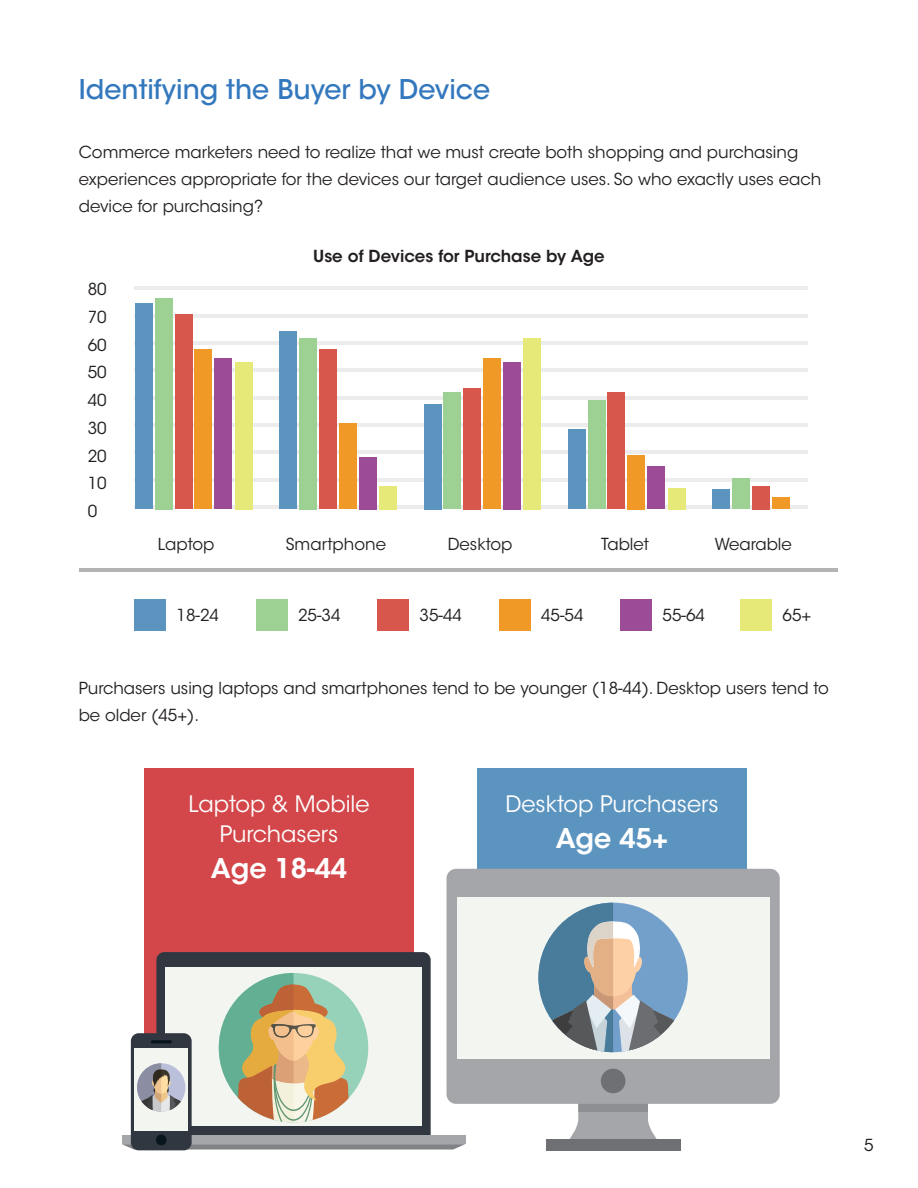
<style>
.page{position:relative;width:918px;height:1188px;background:#fff}
.page>*{position:absolute;margin:0;border:0;box-sizing:border-box;transform-origin:0 0}
.t1{font:500 27px "ITC Avant Garde Std";color:#3378bd}
.t2{font:600 27px "ITC Avant Garde Std";color:#fff}
.t3{font:22.5px "ITC Avant Garde Std";color:#fff}
.t4{font:16.5px/27px "ITC Avant Garde Std";color:#231f20}
.t5{font:600 16.5px "ITC Avant Garde Std";color:#231f20}
</style>
<div class="page">
<svg style="left:134px;top:369px;width:673px;height:3px"></svg>
<hr style="left:134px;top:287px;width:673px;height:3px;background:#ececec">
<svg style="left:134px;top:396px;width:673px;height:3px"></svg>
<hr style="left:134px;top:314px;width:673px;height:3px;background:#ececec">
<svg style="left:134px;top:424px;width:673px;height:3px"></svg>
<hr style="left:134px;top:341px;width:673px;height:4px;background:#ececec">
<svg style="left:134px;top:451px;width:673px;height:3px"></svg>
<svg style="left:134px;top:478px;width:673px;height:3px"></svg>
<svg style="left:134px;top:506px;width:673px;height:3px"></svg>
<div style="left:144px;top:769px;width:270px;height:307px;background:#d3474a"></div>
<div style="left:477px;top:769px;width:270px;height:307px;background:#5c94c0"></div>
<div style="left:156px;top:952px;width:275px;height:190px;background:#313741;border-radius:8px"></div>
<div style="left:165px;top:967px;width:257px;height:159px;background:#f3f5f0"></div>
<div style="left:122px;top:1135px;width:343px;height:9px;background:#a5a6aa"></div>
<svg style="left:122px;top:1144px;width:343px;height:6px;background:#919396"></svg>
<svg style="left:570px;top:1104px;width:87px;height:35px"></svg>
<div style="left:447px;top:869px;width:333px;height:235px;background:#a5a6aa;border-radius:10px"></div>
<div style="left:457px;top:897px;width:312px;height:162px;background:#f3f5f0"></div>
<div style="left:601px;top:1069px;width:24px;height:24px;background:#6f7073;border-radius:50%"></div>
<div style="left:546px;top:1139px;width:135px;height:11px;background:#6f7073"></div>
<div style="left:219px;top:973px;width:149px;height:149px;background:#96d2ba;border-radius:50%"></div>
<svg style="left:219px;top:973px;width:134px;height:149px"></svg>
<div style="left:538px;top:903px;width:150px;height:149px;background:#72a0cb;border-radius:50%"></div>
<svg style="left:538px;top:903px;width:136px;height:149px"></svg>
<div style="left:131px;top:1033px;width:61px;height:117px;background:#313741;border-radius:8px"></div>
<div style="left:135px;top:1048px;width:53px;height:83px;background:#f3f5f0"></div>
<div style="left:156px;top:1135px;width:11px;height:10px;background:#08151d;border-radius:50%"></div>
<hr style="left:151px;top:1040px;width:21px;height:3px;background:#08151d;border-radius:2px">
<div style="left:137px;top:1063px;width:48px;height:49px;background:#bac0da;border-radius:50%"></div>
<svg style="left:137px;top:1063px;width:44px;height:49px"></svg>
<hr style="left:79px;top:569px;width:759px;height:3px;background:#b3b3b3">
<div style="left:214px;top:358px;width:18px;height:151px;background:#9c4c97"></div>
<div style="left:235px;top:362px;width:18px;height:147px;background:#e6e877"></div>
<div style="left:359px;top:457px;width:17px;height:52px;background:#9c4c97"></div>
<div style="left:379px;top:486px;width:18px;height:23px;background:#e6e877"></div>
<div style="left:503px;top:362px;width:18px;height:147px;background:#9c4c97"></div>
<div style="left:523px;top:338px;width:18px;height:171px;background:#e6e877"></div>
<div style="left:647px;top:466px;width:18px;height:43px;background:#9c4c97"></div>
<div style="left:668px;top:488px;width:18px;height:21px;background:#e6e877"></div>
<div style="left:195px;top:350px;width:17px;height:159px;background:#f09926"></div>
<div style="left:339px;top:424px;width:18px;height:85px;background:#f09926"></div>
<div style="left:483px;top:358px;width:18px;height:151px;background:#f09926"></div>
<div style="left:627px;top:455px;width:18px;height:54px;background:#f09926"></div>
<div style="left:772px;top:498px;width:18px;height:11px;background:#f09926"></div>
<div style="left:175px;top:314px;width:18px;height:195px;background:#d8574c"></div>
<div style="left:319px;top:350px;width:18px;height:159px;background:#d8574c"></div>
<div style="left:463px;top:388px;width:18px;height:121px;background:#d8574c"></div>
<div style="left:608px;top:393px;width:17px;height:116px;background:#d8574c"></div>
<div style="left:752px;top:486px;width:18px;height:23px;background:#d8574c"></div>
<div style="left:155px;top:298px;width:18px;height:211px;background:#9dd193"></div>
<div style="left:299px;top:338px;width:18px;height:171px;background:#9dd193"></div>
<div style="left:443px;top:393px;width:18px;height:116px;background:#9dd193"></div>
<div style="left:588px;top:401px;width:18px;height:108px;background:#9dd193"></div>
<div style="left:732px;top:478px;width:18px;height:31px;background:#9dd193"></div>
<div style="left:135px;top:304px;width:18px;height:205px;background:#5c94c0"></div>
<div style="left:279px;top:332px;width:18px;height:177px;background:#5c94c0"></div>
<div style="left:424px;top:404px;width:17px;height:105px;background:#5c94c0"></div>
<div style="left:568px;top:429px;width:18px;height:80px;background:#5c94c0"></div>
<div style="left:712px;top:490px;width:18px;height:19px;background:#5c94c0"></div>
<div style="left:134px;top:599px;width:32px;height:32px;background:#5c94c0"></div>
<div style="left:256px;top:599px;width:31px;height:32px;background:#9dd193"></div>
<div style="left:377px;top:599px;width:32px;height:32px;background:#d8574c"></div>
<div style="left:499px;top:599px;width:31px;height:32px;background:#f09926"></div>
<div style="left:620px;top:599px;width:32px;height:32px;background:#9c4c97"></div>
<div style="left:740px;top:599px;width:32px;height:32px;background:#e6e877"></div>
<p class="t1" style="left:79px;top:72px;width:413px">Identifying the Buyer by Device</p>
<p class="t4" style="left:79px;top:139px;width:744px">Commerce marketers need to realize that we must create both shopping and purchasing experiences appropriate for the devices our target audience uses. So who exactly uses each device for purchasing?</p>
<p class="t5" style="left:313px;top:245px;width:293px">Use of Devices for Purchase by Age</p>
<p class="t4" style="left:88px;top:276px;width:21px">80</p>
<p class="t4" style="left:88px;top:304px;width:21px">70</p>
<p class="t4" style="left:88px;top:331px;width:21px">60</p>
<p class="t4" style="left:88px;top:359px;width:21px">50</p>
<p class="t4" style="left:88px;top:387px;width:21px">40</p>
<p class="t4" style="left:88px;top:415px;width:21px">30</p>
<p class="t4" style="left:88px;top:442px;width:21px">20</p>
<p class="t4" style="left:88px;top:470px;width:21px">10</p>
<p class="t4" style="left:88px;top:498px;width:11px">0</p>
<p class="t4" style="left:158px;top:530px;width:58px">Laptop</p>
<p class="t4" style="left:286px;top:530px;width:102px">Smartphone</p>
<p class="t4" style="left:448px;top:530px;width:66px">Desktop</p>
<p class="t4" style="left:601px;top:530px;width:49px">Tablet</p>
<p class="t4" style="left:715px;top:530px;width:78px">Wearable</p>
<p class="t4" style="left:177px;top:602px;width:44px">18-24</p>
<p class="t4" style="left:298px;top:602px;width:44px">25-34</p>
<p class="t4" style="left:420px;top:602px;width:44px">35-44</p>
<p class="t4" style="left:541px;top:602px;width:44px">45-54</p>
<p class="t4" style="left:663px;top:602px;width:44px">55-64</p>
<p class="t4" style="left:783px;top:602px;width:30px">65+</p>
<p class="t4" style="left:79px;top:674px;width:752px">Purchasers using laptops and smartphones tend to be younger (18-44). Desktop users tend to be older (45+).</p>
<p class="t3" style="left:188px;top:790px;width:183px">Laptop &amp; Mobile</p>
<p class="t3" style="left:220px;top:820px;width:120px">Purchasers</p>
<p class="t2" style="left:211px;top:851px;width:138px">Age 18-44</p>
<p class="t3" style="left:505px;top:790px;width:215px">Desktop Purchasers</p>
<p class="t2" style="left:556px;top:821px;width:114px">Age 45+</p>
<p class="t4" style="left:864px;top:1131px;width:11px">5</p>
</div>
